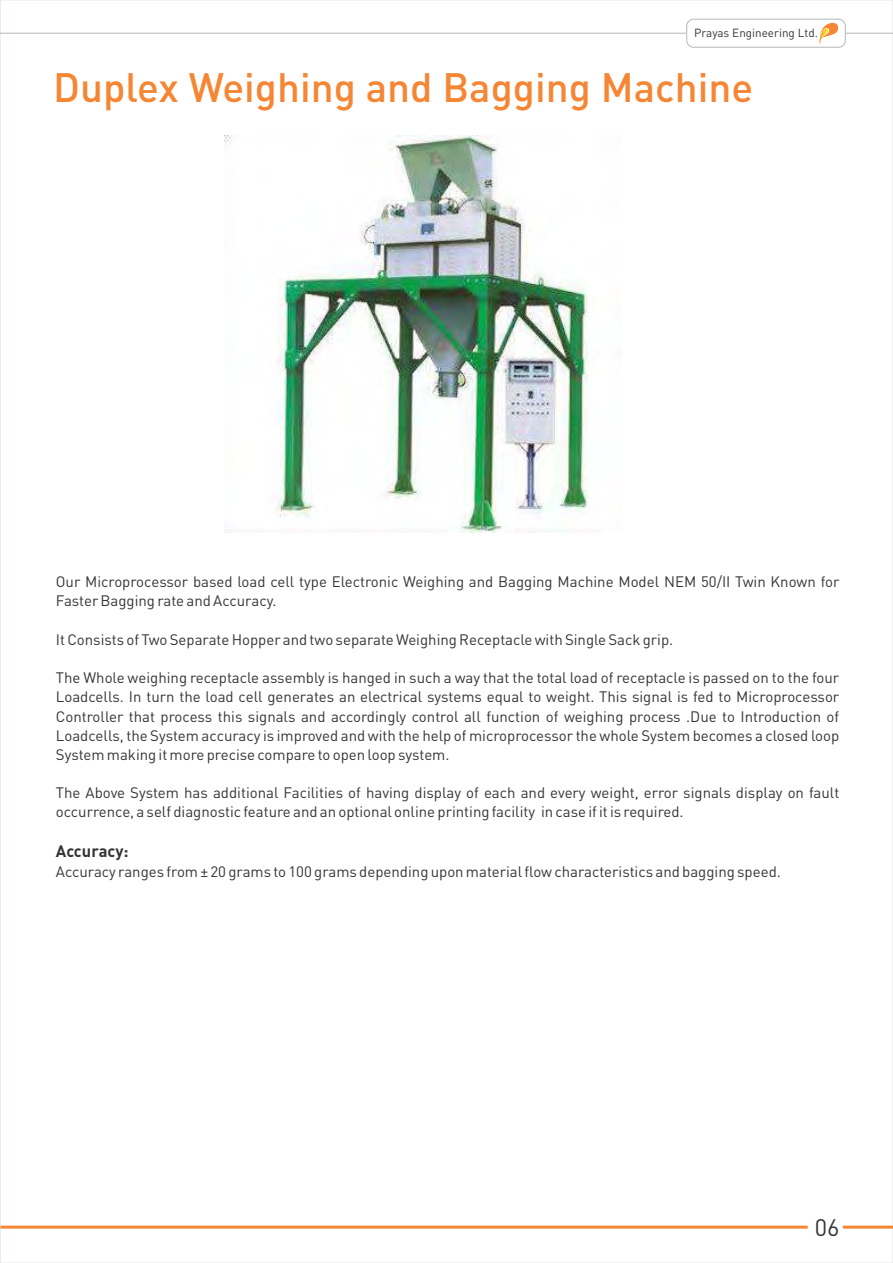
<style>
.page{position:relative;width:893px;height:1263px;background:#fff}
.page>*{position:absolute;margin:0;border:0;box-sizing:border-box;transform-origin:0 0}
.t1{font:500 40.5px "DIN Pro";color:#f58634}
.t2{font:23.7px "DIN Pro";color:#373435}
.t3{font:700 16.5px "DIN Pro";color:#373435}
.t4{font:15px/19.2px "DIN Pro";color:#373435}
.t5{font:11.7px "DIN Pro";color:#373435}
</style>
<div class="page">
<img style="left:225px;top:136px;width:364px;height:397px">
<hr style="left:0;top:1225px;width:808px;height:3px;background:#f58634">
<hr style="left:843px;top:1225px;width:50px;height:3px;background:#f58634">
<hr style="left:0;top:33px;width:687px;height:1px;background:#bdbfc1">
<svg style="left:819px;top:22px;width:20px;height:22px"></svg>
<hr style="left:845px;top:33px;width:48px;height:1px;background:#bdbfc1">
<div style="left:686px;top:19px;width:160px;height:29px;border:1px solid #bdbfc1;border-radius:7px"></div>
<svg style="left:0;top:0;width:1px;height:1263px"></svg>
<p class="t5" style="left:694px;top:28px;width:125px">Prayas Engineering Ltd.</p>
<h1 class="t1" style="left:53px;top:71px;width:702px">Duplex Weighing and Bagging Machine</h1>
<p class="t4" style="left:56px;top:574px;width:785px">Our Microprocessor based load cell type Electronic Weighing and Bagging Machine Model NEM 50/II Twin Known for<br>Faster Bagging rate and Accuracy.</p>
<p class="t4" style="left:56px;top:631px;width:619px">It Consists of Two Separate Hopper and two separate Weighing Receptacle with Single Sack grip.</p>
<p class="t4" style="left:56px;top:670px;width:785px;text-align:justify">The Whole weighing receptacle assembly is hanged in such a way that the total load of receptacle is passed on to the four Loadcells. In turn the load cell generates an electrical systems equal to weight. This signal is fed to Microprocessor Controller that process this signals and accordingly control all function of weighing process .Due to Introduction of Loadcells, the System accuracy is improved and with the help of microprocessor the whole System becomes a closed loop System making it more precise compare to open loop system.</p>
<p class="t4" style="left:56px;top:785px;width:785px">The Above System has additional Facilities of having display of each and every weight, error signals display on fault occurrence, a self diagnostic feature and an optional online printing facility in case if it is required.</p>
<p class="t3" style="left:56px;top:845px;width:74px">Accuracy:</p>
<p class="t4" style="left:56px;top:863px;width:727px">Accuracy ranges from ± 20 grams to 100 grams depending upon material flow characteristics and bagging speed.</p>
<h2 class="t2" style="left:815px;top:1217px;width:26px">06</h2>
</div>
